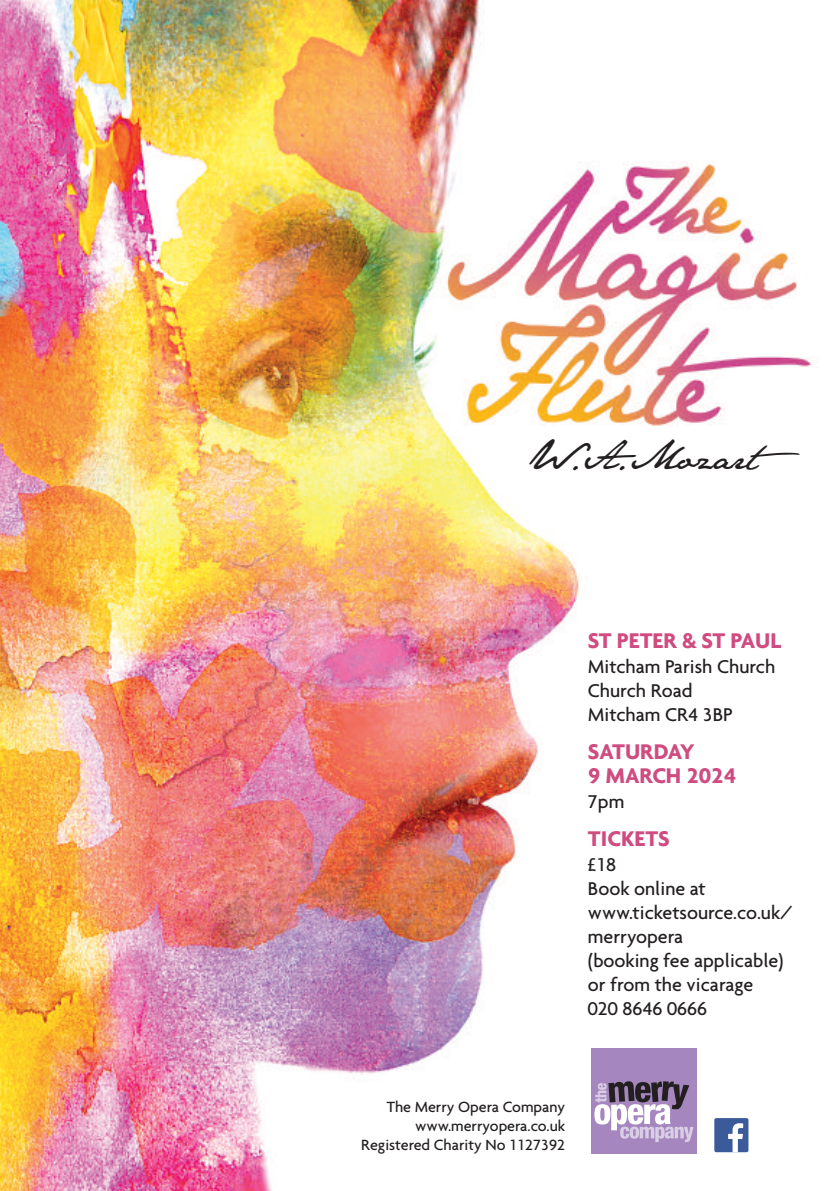
<style>
.page{position:relative;width:840px;height:1191px;background:#fff}
.page>*{position:absolute;margin:0;border:0;box-sizing:border-box;transform-origin:0 0}
.t1{font:34px "Jane Austen";color:#231f20}
.t2{font:700 23px/24px "Agenda";color:#cf4b80}
.t3{font:500 20px/24px "Agenda";color:#231f20}
.t4{font:500 16px/19.2px "Agenda";color:#231f20;text-align:right}
</style>
<div class="page">
<img style="left:0;top:0;width:816px;height:1191px">
<svg style="left:587px;top:1045px;width:112px;height:112px"></svg>
<div style="left:591px;top:1048px;width:105px;height:105px;background:#a586be"></div>
<svg style="left:594px;top:1081px;width:99px;height:61px"></svg>
<div style="left:714px;top:1118px;width:34px;height:34px;background:#3b5a9a;border-radius:2px"></div>
<svg style="left:728px;top:1123px;width:14px;height:29px"></svg>
<h1 class="t1" style="left:527px;top:437px;width:274px">W.A.Mozart</h1>
<p class="t2" style="left:587px;top:628px;width:195px">ST PETER &amp; ST PAUL</p>
<p class="t3" style="left:587px;top:654px;width:189px">Mitcham Parish Church<br>Church Road<br>Mitcham CR4 3BP</p>
<p class="t2" style="left:587px;top:738px;width:150px">SATURDAY<br>9 MARCH 2024</p>
<p class="t3" style="left:587px;top:789px;width:38px">7pm</p>
<p class="t2" style="left:587px;top:825px;width:83px">TICKETS</p>
<p class="t3" style="left:587px;top:852px;width:206px">£18<br>Book online at www.ticketsource.co.uk/ merryopera<br>(booking fee applicable) or from the vicarage<br>020 8646 0666</p>
<p class="t4" style="left:361px;top:1096px;width:205px">The Merry Opera Company www.merryopera.co.uk<br>Registered Charity No 1127392</p>
</div>
